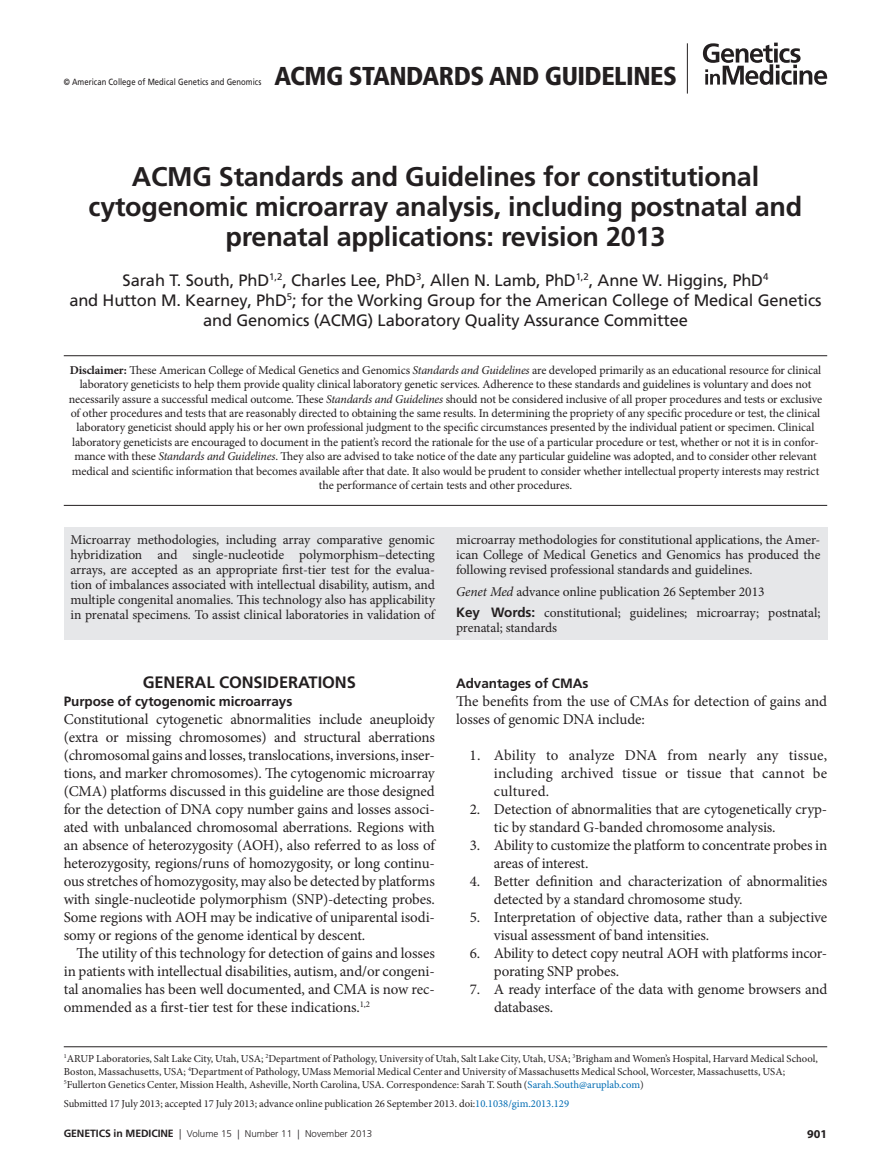
<style>
.page{position:relative;width:891px;height:1175px;background:#fff}
.page>*{position:absolute;margin:0;border:0;box-sizing:border-box;transform-origin:0 0}
.t1{font:700 27px/30px "Frutiger LT Pro";letter-spacing:-.01em;color:#231f20;text-align:center}
.t2{font:900 condensed 25.8px "Frutiger LT Pro";letter-spacing:-.02em;color:#231f20}
.t3{font:16.5px/19.8px "Frutiger LT Pro";letter-spacing:-.01em;color:#231f20;text-align:center}
.t4{font:700 16.5px "Frutiger LT Pro";letter-spacing:-.005em;color:#231f20}
.t5{font:15px/18px "Minion Pro";letter-spacing:-.01em;color:#231f20}
.t6{font:13.5px/15px "Minion Pro";letter-spacing:-.005em;color:#231f20;text-align:justify}
.t7{font:700 13.5px "Frutiger LT Pro";letter-spacing:-.005em;color:#231f20}
.t8{font:12px/14.4px "Minion Pro";letter-spacing:-.01em;color:#231f20;text-align:center}
.t9{font:700 12px "Myriad Pro";color:#231f20}
.t10{font:10.65px/12.9px "Minion Pro";color:#231f20}
.t11{font:700 10.5px "Frutiger LT Pro";color:#231f20}
.t12{font:300 9.75px "Frutiger LT Pro";color:#231f20}
.t13{font:9px "Frutiger LT Pro";letter-spacing:.005em;color:#231f20;scale:.85 1}
.s1{font-weight:700}
.s2{font-style:italic}
.s3{font-family:"Frutiger LT Pro";font-weight:700}
.s4{color:#006cb3}
.s5{font-size:10.5px}
</style>
<div class="page">
<hr style="left:687px;top:43px;width:1px;height:51px;background:#231f20">
<svg style="left:703px;top:43px;width:124px;height:42px"></svg>
<div style="left:64px;top:527px;width:763px;height:112px;background:#e6e7e9"></div>
<hr style="left:64px;top:355px;width:763px;height:1px;background:#231f20">
<hr style="left:64px;top:505px;width:763px;height:1px;background:#231f20">
<hr style="left:64px;top:1046px;width:763px;height:1px;background:#231f20">
<p class="t13" style="left:64px;top:76px;width:234px">© American College of Medical Genetics and Genomics</p>
<h2 class="t2" style="left:274px;top:60px;width:402px">ACMG STANDARDS AND GUIDELINES</h2>
<h1 class="t1" style="left:89px;top:162px;width:715px">ACMG Standards and Guidelines for constitutional cytogenomic microarray analysis, including postnatal and prenatal applications: revision 2013</h1>
<p class="t3" style="left:69px;top:270px;width:754px">Sarah T. South, PhD<sup>1,2</sup>, Charles Lee, PhD<sup>3</sup>, Allen N. Lamb, PhD<sup>1,2</sup>, Anne W. Higgins, PhD<sup>4<br></sup>and Hutton M. Kearney, PhD<sup>5</sup>; for the Working Group for the American College of Medical Genetics and Genomics (ACMG) Laboratory Quality Assurance Committee</p>
<p class="t8" style="left:69px;top:363px;width:755px"><span class="s1">Disclaimer:</span> These American College of Medical Genetics and Genomics <span class="s2">Standards and Guidelines</span> are developed primarily as an educational resource for clinical laboratory geneticists to help them provide quality clinical laboratory genetic services. Adherence to these standards and guidelines is voluntary and does not necessarily assure a successful medical outcome. These <span class="s2">Standards and Guidelines</span> should not be considered inclusive of all proper procedures and tests or exclusive of other procedures and tests that are reasonably directed to obtaining the same results. In determining the propriety of any specific procedure or test, the clinical laboratory geneticist should apply his or her own professional judgment to the specific circumstances presented by the individual patient or specimen. Clinical laboratory geneticists are encouraged to document in the patient’s record the rationale for the use of a particular procedure or test, whether or not it is in confor&shy;mance with these <span class="s2">Standards and Guidelines</span>. They also are advised to take notice of the date any particular guideline was adopted, and to consider other relevant medical and scientific information that becomes available after that date. It also would be prudent to consider whether intellectual property interests may restrict the performance of certain tests and other procedures.</p>
<p class="t6" style="left:71px;top:532px;width:366px">Microarray methodologies, including array comparative genomic hybridization and single-nucleotide polymorphism–detecting arrays, are accepted as an appropriate first-tier test for the evalua&shy;tion of imbalances associated with intellectual disability, autism, and multiple congenital anomalies. This technology also has applicability in prenatal specimens. To assist clinical laboratories in validation of</p>
<p class="t6" style="left:456px;top:532px;width:366px">microarray methodologies for constitutional applications, the Amer&shy;ican College of Medical Genetics and Genomics has produced the following revised professional standards and guidelines.</p>
<p class="t6" style="left:456px;top:580px;width:366px;line-height:21.8px"><span class="s2">Genet Med</span> advance online publication 26 September 2013<br><span class="s3">Key Words:</span> constitutional; guidelines; microarray; postnatal;</p>
<p class="t6" style="left:456px;top:620px;width:103px">prenatal; standards</p>
<p class="t4" style="left:143px;top:672px;width:215px">GENERAL CONSIDERATIONS</p>
<p class="t7" style="left:64px;top:693px;width:230px">Purpose of cytogenomic microarrays</p>
<p class="t5" style="left:64px;top:710px;width:373px;text-align:justify">Constitutional cytogenetic abnormalities include aneuploidy (extra or missing chromosomes) and structural aberrations (chromosomal gains and losses, translocations, inversions, inser&shy;tions, and marker chromosomes). The cytogenomic microarray (CMA) platforms discussed in this guideline are those designed for the detection of DNA copy number gains and losses associ&shy;ated with unbalanced chromosomal aberrations. Regions with an absence of heterozygosity (AOH), also referred to as loss of heterozygosity, regions/runs of homozygosity, or long continu&shy;ous stretches of homozygosity, may also be detected by platforms with single-nucleotide polymorphism (SNP)-detecting probes.<br>Some regions with AOH may be indicative of uniparental isodi&shy;somy or regions of the genome identical by descent.</p>
<p class="t5" style="left:64px;top:944px;width:373px;text-align:justify;text-indent:13px">The utility of this technology for detection of gains and losses in patients with intellectual disabilities, autism, and/or congeni&shy;tal anomalies has been well documented, and CMA is now rec&shy;ommended as a first-tier test for these indications.<sup>1,2</sup></p>
<p class="t7" style="left:456px;top:675px;width:134px">Advantages of CMAs</p>
<p class="t5" style="left:456px;top:692px;width:373px">The benefits from the use of CMAs for detection of gains and losses of genomic DNA include:</p>
<p class="t5" style="left:494px;top:746px;width:335px;text-align:justify;text-indent:-24px">1. Ability to analyze DNA from nearly any tissue, including archived tissue or tissue that cannot be cultured.</p>
<p class="t5" style="left:494px;top:800px;width:335px;text-indent:-24px">2. Detection of abnormalities that are cytogenetically cryp&shy;tic by standard G-banded chromosome analysis.</p>
<p class="t5" style="left:494px;top:836px;width:335px;text-indent:-24px">3. Ability to customize the platform to concentrate probes in areas of interest.</p>
<p class="t5" style="left:494px;top:872px;width:335px;text-indent:-24px">4. Better definition and characterization of abnormalities detected by a standard chromosome study.</p>
<p class="t5" style="left:494px;top:908px;width:335px;text-indent:-24px">5. Interpretation of objective data, rather than a subjective visual assessment of band intensities.</p>
<p class="t5" style="left:494px;top:944px;width:335px;text-indent:-24px">6. Ability to detect copy neutral AOH with platforms incor&shy;porating SNP probes.</p>
<p class="t5" style="left:494px;top:980px;width:335px;text-indent:-24px">7. A ready interface of the data with genome browsers and databases.</p>
<p class="t10" style="left:64px;top:1052px;width:756px"><sup>1</sup>ARUP Laboratories, Salt Lake City, Utah, USA; <sup>2</sup>Department of Pathology, University of Utah, Salt Lake City, Utah, USA; <sup>3</sup>Brigham and Women’s Hospital, Harvard Medical School,<br>Boston, Massachusetts, USA; <sup>4</sup>Department of Pathology, UMass Memorial Medical Center and University of Massachusetts Medical School, Worcester, Massachusetts, USA;<br><sup>5</sup>Fullerton Genetics Center, Mission Health, Asheville, North Carolina, USA. Correspondence: Sarah T. South (<span class="s4">Sarah.South@aruplab.com</span>)</p>
<p class="t11" style="left:64px;top:1127px;width:14px">Genetics</p>
<p class="t11" style="left:114px;top:1127px;width:19px">in medicine</p>
<p class="t12" style="left:179px;top:1128px;width:194px"><span class="s5">|</span> Volume 15 | Number 11 | November 2013</p>
<p class="t10" style="left:64px;top:1097px;width:507px">Submitted 17 July 2013; accepted 17 July 2013; advance online publication 26 September 2013. doi:<span class="s4">10.1038/gim.2013.129</span></p>
<p class="t9" style="left:807px;top:1126px;width:21px">901</p>
</div>
